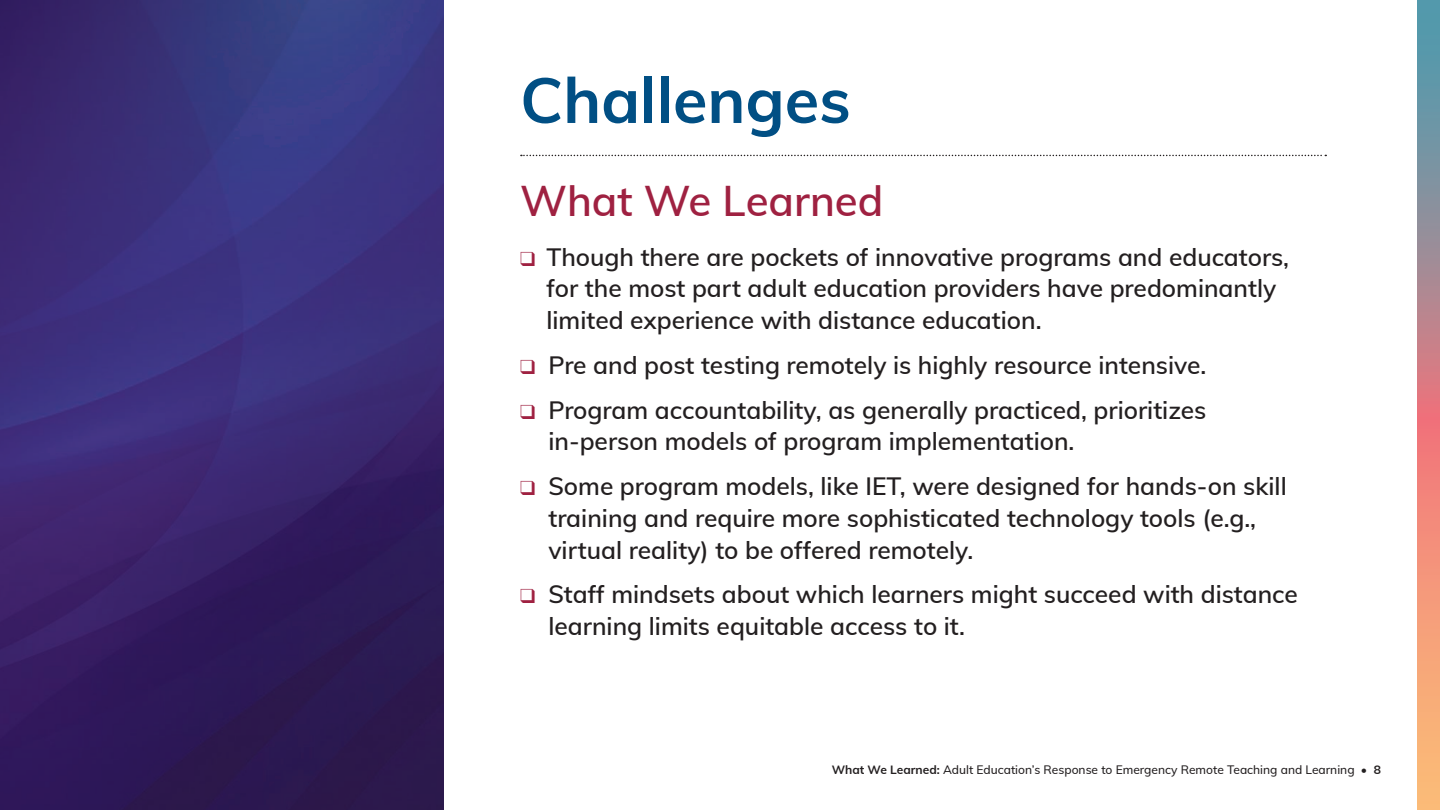
<style>
.page{position:relative;width:1440px;height:810px;background:#fff}
.page>*{position:absolute;margin:0;border:0;box-sizing:border-box;transform-origin:0 0}
.t1{font:700 63px "Mulish";color:#014f84}
.t2{font:600 42px "Mulish";color:#9f2141}
.t3{font:600 24.6px/31.8px "Mulish";color:#231f20}
.t4{font:500 12px "Mulish";color:#231f20}
.s1{color:#9f2141}
.s2{font-weight:700}
</style>
<div class="page">
<svg style="left:1417px;top:0;width:23px;height:810px;background:#c2938a"></svg>
<svg style="left:521px;top:155px;width:805px;height:1px"></svg>
<img style="left:0;top:0;width:443px;height:810px">
<p class="t1" style="left:520px;top:54px;width:332px">Challenges</p>
<p class="t2" style="left:520px;top:170px;width:365px">What We Learned</p>
<p class="t3" style="left:546px;top:240px;width:744px;text-indent:-26px"><span class="s1">❑</span> Though there are pockets of innovative programs and educators, for the most part adult education providers have predominantly limited experience with distance education.</p>
<p class="t3" style="left:520px;top:348px;width:688px"><span class="s1">❑</span> Pre and post testing remotely is highly resource intensive.</p>
<p class="t3" style="left:548px;top:393px;width:659px;text-indent:-28px"><span class="s1">❑</span> Program accountability, as generally practiced, prioritizes in-person models of program implementation.</p>
<p class="t3" style="left:548px;top:469px;width:740px;text-indent:-28px"><span class="s1">❑</span> Some program models, like IET, were designed for hands-on skill training and require more sophisticated technology tools (e.g., virtual reality) to be offered remotely.</p>
<p class="t3" style="left:548px;top:577px;width:751px;text-indent:-28px"><span class="s1">❑</span> Staff mindsets about which learners might succeed with distance learning limits equitable access to it.</p>
<p class="t4" style="left:831px;top:761px;width:551px"><span class="s2">What We Learned:</span> Adult Education’s Response to Emergency Remote Teaching and Learning • <span class="s2">8</span></p>
</div>
